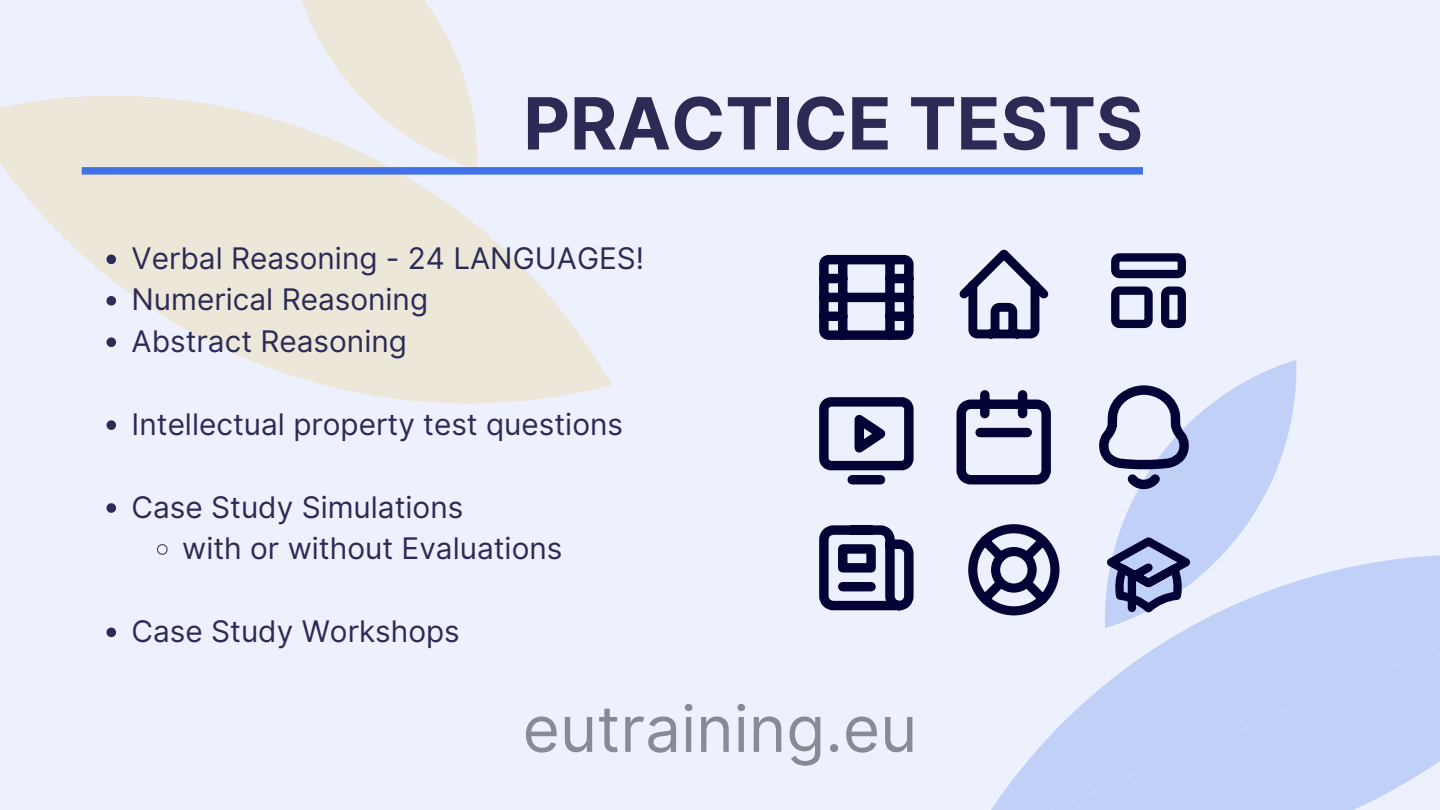
<style>
.page{position:relative;width:1440px;height:810px;background:#ecf1fd}
.page>*{position:absolute;margin:0;border:0;box-sizing:border-box;transform-origin:0 0}
.t1{font:700 72px "Inter";color:#2b2b55}
.t2{font:64px "Inter";color:#888b94}
.t3{font:29.8px/41.4px "Inter";color:#2b2b55}
</style>
<div class="page">
<svg style="left:325px;top:385px;width:286px;height:19px;fill:#ede7da"></svg>
<svg style="left:0;top:96px;width:612px;height:289px;fill:#ede7da"></svg>
<svg style="left:284px;top:0;width:195px;height:167px"></svg>
<div style="left:82px;top:167px;width:1061px;height:8px;background:#4271e8"></div>
<svg style="left:991px;top:555px;width:449px;height:255px;fill:#c0d0f7"></svg>
<svg style="left:1103px;top:360px;width:195px;height:268px;fill:#c0d0f7"></svg>
<svg style="left:1099px;top:381px;width:95px;height:113px"></svg>
<svg style="left:819px;top:525px;width:95px;height:86px"></svg>
<svg style="left:959px;top:249px;width:90px;height:90px"></svg>
<svg style="left:1111px;top:253px;width:75px;height:76px"></svg>
<svg style="left:956px;top:390px;width:95px;height:95px"></svg>
<div style="left:819px;top:397px;width:95px;height:73px;border:9px solid #030335;border-radius:7px"></div>
<div style="left:852px;top:475px;width:29px;height:9px;background:#030335"></div>
<svg style="left:850px;top:402px;width:44px;height:64px"></svg>
<svg style="left:819px;top:254px;width:95px;height:86px"></svg>
<svg style="left:1099px;top:532px;width:99px;height:87px"></svg>
<svg style="left:968px;top:524px;width:96px;height:98px"></svg>
<svg style="left:107px;top:255px;width:9px;height:9px"></svg>
<svg style="left:107px;top:296px;width:9px;height:10px"></svg>
<svg style="left:107px;top:337px;width:9px;height:10px"></svg>
<svg style="left:107px;top:420px;width:9px;height:10px"></svg>
<svg style="left:107px;top:503px;width:9px;height:10px"></svg>
<svg style="left:157px;top:544px;width:11px;height:11px"></svg>
<svg style="left:107px;top:628px;width:9px;height:9px"></svg>
<h1 class="t1" style="left:523px;top:80px;width:621px">PRACTICE TESTS</h1>
<p class="t3" style="left:132px;top:237px;width:514px">Verbal Reasoning - 24 LANGUAGES!<br>Numerical Reasoning<br>Abstract Reasoning</p>
<p class="t3" style="left:132px;top:403px;width:493px">Intellectual property test questions</p>
<p class="t3" style="left:182px;top:486px;width:382px;text-indent:-51px">Case Study Simulations<br>with or without Evaluations</p>
<p class="t3" style="left:132px;top:610px;width:330px">Case Study Workshops</p>
<h2 class="t2" style="left:523px;top:690px;width:396px">eutraining.eu</h2>
</div>
